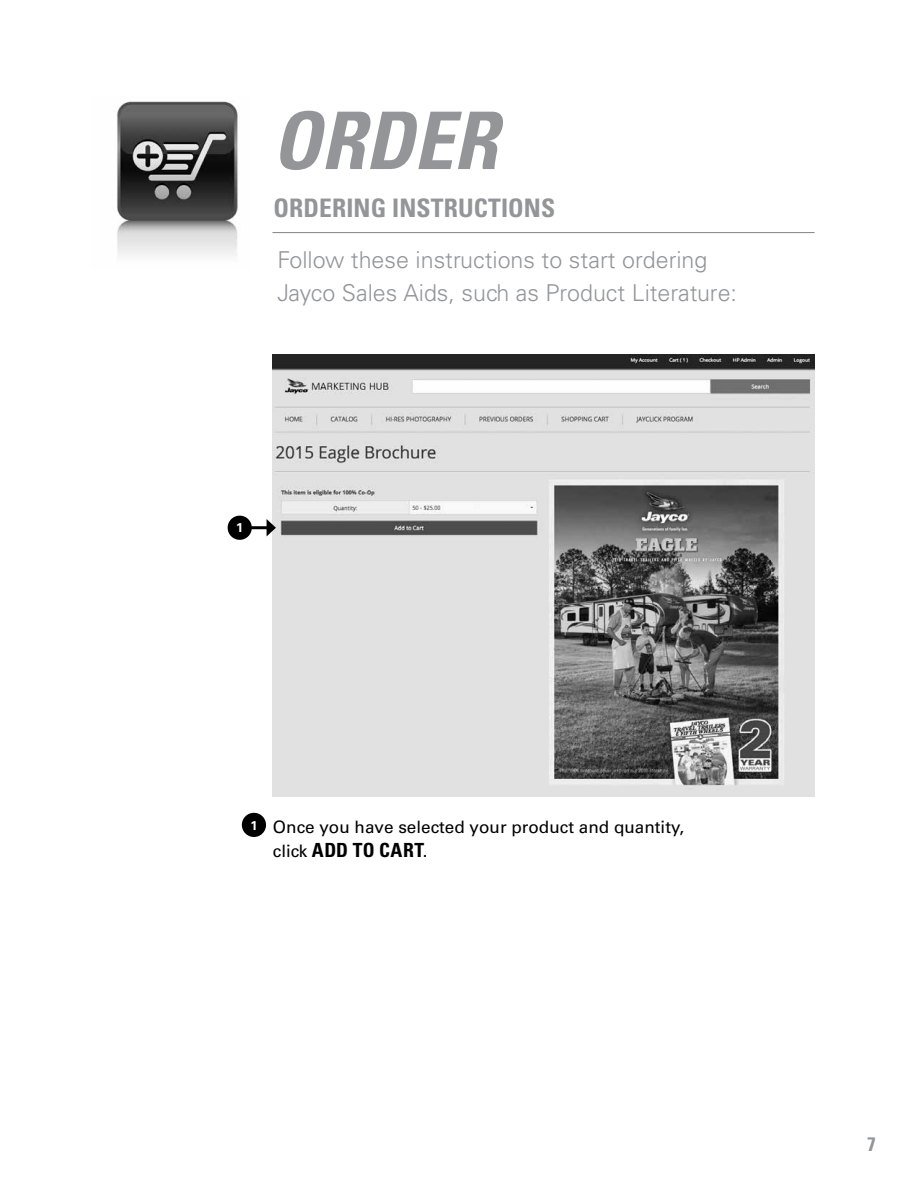
<style>
.page{position:relative;width:918px;height:1188px;background:#fff}
.page>*{position:absolute;margin:0;border:0;box-sizing:border-box;transform-origin:0 0}
.t1{font:italic 700 condensed 79.5px "Univers";color:#939598}
.t2{font:700 condensed 25.5px "Univers";letter-spacing:.005em;color:#939598}
.t3{font:300 23.25px/33px "Univers";color:#939598}
.t4{font:700 condensed 19.5px "Univers";letter-spacing:.02em;color:#000}
.t5{font:700 condensed 19.5px "Univers";color:#939598}
.t6{font:17.1px "Univers";color:#000}
.t7{font:700 12.75px "Univers";color:#fff}
.s1{font-weight:400;font-stretch:normal;font-size:17.1px}
</style>
<div class="page">
<img style="left:117px;top:101px;width:121px;height:155px">
<hr style="left:272px;top:232px;width:543px;height:1px;background:#808285">
<img style="left:272px;top:354px;width:542px;height:443px">
<div style="left:228px;top:516px;width:24px;height:24px;background:#000;border-radius:50%"></div>
<div style="left:242px;top:813px;width:24px;height:24px;background:#000;border-radius:50%"></div>
<hr style="left:249px;top:526px;width:20px;height:3px;background:#000">
<svg style="left:267px;top:519px;width:9px;height:17px"></svg>
<h1 class="t1" style="left:272px;top:92px;width:227px">ORDER</h1>
<p class="t2" style="left:274px;top:192px;width:283px">ORDERING INSTRUCTIONS</p>
<p class="t3" style="left:277px;top:243px;width:461px">Follow these instructions to start ordering<br>Jayco Sales Aids, such as Product Literature:</p>
<p class="t7" style="left:236px;top:521px;width:9px">1</p>
<p class="t6" style="left:250px;top:816px;width:435px"><sup>1</sup> Once you have selected your product and quantity,</p>
<p class="t4" style="left:273px;top:838px;width:156px"><span class="s1">click</span> ADD TO CART<span class="s1">.</span></p>
<p class="t5" style="left:867px;top:1132px;width:10px">7</p>
</div>
